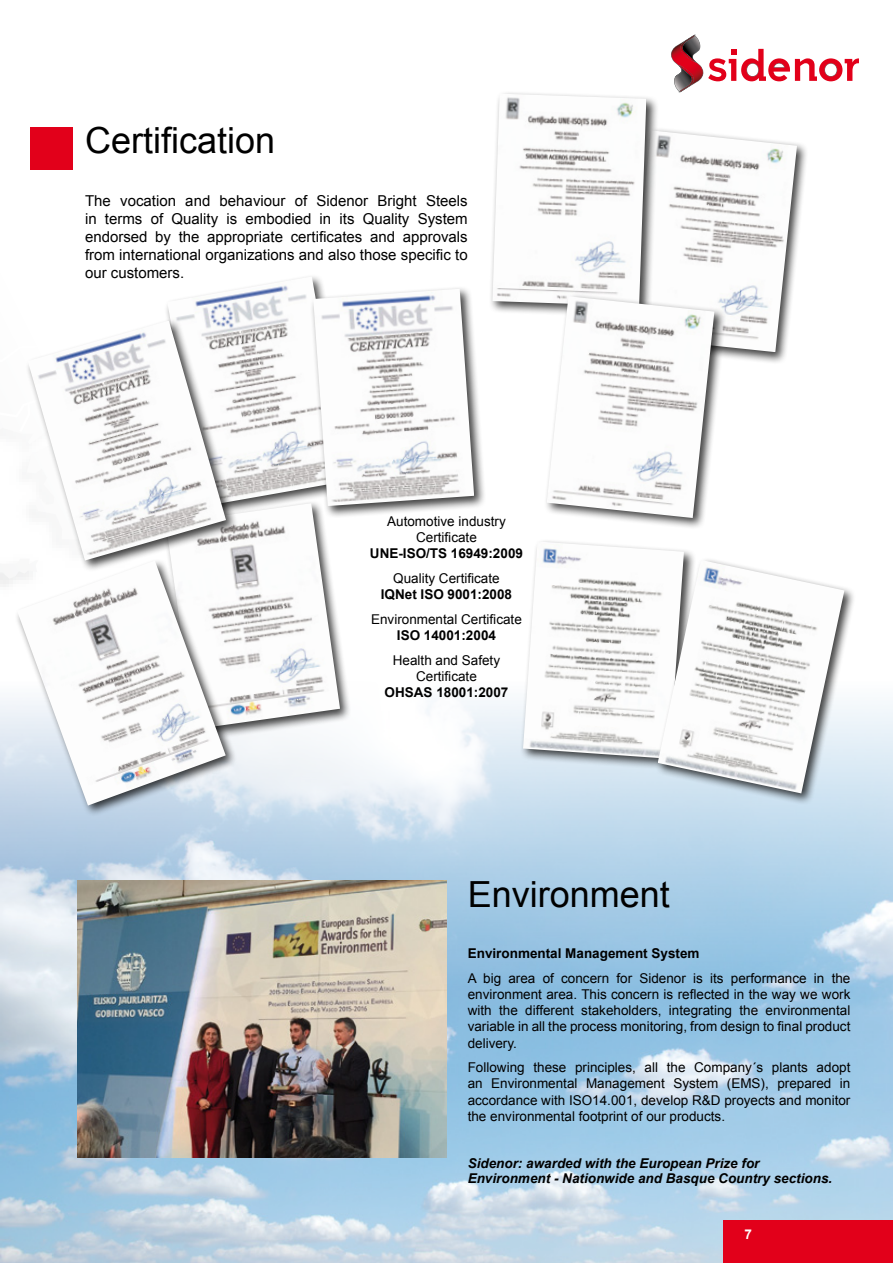
<style>
.page{position:relative;width:893px;height:1263px;background:#fff}
.page>*{position:absolute;margin:0;border:0;box-sizing:border-box;transform-origin:0 0}
.t1{font:36px "Arial";color:#000}
.t2{font:15px/18px "Arial";color:#000;text-align:justify}
.t3{font:13.5px/16.2px "Arial";color:#000;text-align:center}
.t4{font:700 13.5px "Arial";color:#000}
.t5{font:italic 700 13.5px/15px "Arial";color:#000}
.t6{font:700 13.5px "Arial";color:#fff}
</style>
<div class="page">
<svg style="left:0;top:572px;width:14px;height:7px"></svg>
<img style="left:0;top:700px;width:893px;height:563px">
<svg style="left:671px;top:35px;width:188px;height:57px"></svg>
<img style="left:78px;top:881px;width:368px;height:276px">
<div style="left:626px;top:127px;width:183px;height:237px;background:#000;opacity:.75"></div>
<img style="left:659px;top:130px;width:138px;height:222px">
<div style="left:163px;top:500px;width:189px;height:241px;background:#000;opacity:.75"></div>
<img style="left:237px;top:518px;width:103px;height:211px">
<div style="left:164px;top:273px;width:196px;height:245px;background:#000;opacity:.75"></div>
<img style="left:167px;top:276px;width:181px;height:230px">
<div style="left:489px;top:90px;width:170px;height:228px;background:#000;opacity:.75"></div>
<img style="left:492px;top:94px;width:154px;height:212px">
<div style="left:520px;top:538px;width:176px;height:233px;background:#000;opacity:.75"></div>
<img style="left:523px;top:541px;width:161px;height:218px">
<div style="left:654px;top:557px;width:202px;height:248px;background:#000;opacity:.75"></div>
<img style="left:658px;top:560px;width:186px;height:233px">
<div style="left:14px;top:558px;width:223px;height:260px;background:#000;opacity:.75"></div>
<img style="left:17px;top:560px;width:209px;height:245px">
<div style="left:310px;top:286px;width:177px;height:232px;background:#000;opacity:.75"></div>
<img style="left:313px;top:289px;width:161px;height:217px">
<div style="left:25px;top:318px;width:213px;height:254px;background:#000;opacity:.75"></div>
<img style="left:28px;top:321px;width:198px;height:239px">
<div style="left:30px;top:128px;width:42px;height:42px;background:#e2001a"></div>
<div style="left:543px;top:293px;width:184px;height:237px;background:#000;opacity:.75"></div>
<img style="left:547px;top:296px;width:167px;height:222px">
<div style="left:723px;top:1220px;width:170px;height:43px;background:#e2001a"></div>
<h1 class="t1" style="left:85px;top:117px;width:192px">Certification</h1>
<p class="t2" style="left:85px;top:192px;width:384px">The vocation and behaviour of Sidenor Bright Steels in terms of Quality is embodied in its Quality System endorsed by the appropriate certificates and approvals from international organizations and also those specific to our customers.</p>
<p class="t3" style="left:387px;top:513px;width:120px">Automotive industry<br>Certificate</p>
<p class="t4" style="left:370px;top:544px;width:155px">UNE-ISO/TS 16949:2009</p>
<p class="t3" style="left:393px;top:570px;width:108px">Quality Certificate</p>
<p class="t4" style="left:381px;top:585px;width:133px">IQNet ISO 9001:2008</p>
<p class="t3" style="left:371px;top:611px;width:152px">Environmental Certificate</p>
<p class="t4" style="left:397px;top:626px;width:101px">ISO 14001:2004</p>
<p class="t3" style="left:393px;top:652px;width:109px">Health and Safety<br>Certificate</p>
<p class="t4" style="left:385px;top:683px;width:125px">OHSAS 18001:2007</p>
<h1 class="t1" style="left:468px;top:871px;width:204px">Environment</h1>
<p class="t4" style="left:468px;top:944px;width:233px">Environmental Management System</p>
<p class="t3" style="left:468px;top:970px;width:384px;text-align:justify">A big area of concern for Sidenor is its performance in the environment area. This concern is reflected in the way we work with the different stakeholders, integrating the environmental variable in all the process monitoring, from design to final product delivery.</p>
<p class="t3" style="left:468px;top:1059px;width:384px;text-align:justify">Following these principles, all the Company´s plants adopt an Environmental Management System (EMS), prepared in accordance with ISO14.001, develop R&amp;D proyects and monitor the environmental footprint of our products.</p>
<p class="t5" style="left:468px;top:1156px;width:366px">Sidenor: awarded with the European Prize for<br>Environment - Nationwide and Basque Country sections.</p>
<p class="t6" style="left:745px;top:1225px;width:9px">7</p>
</div>
